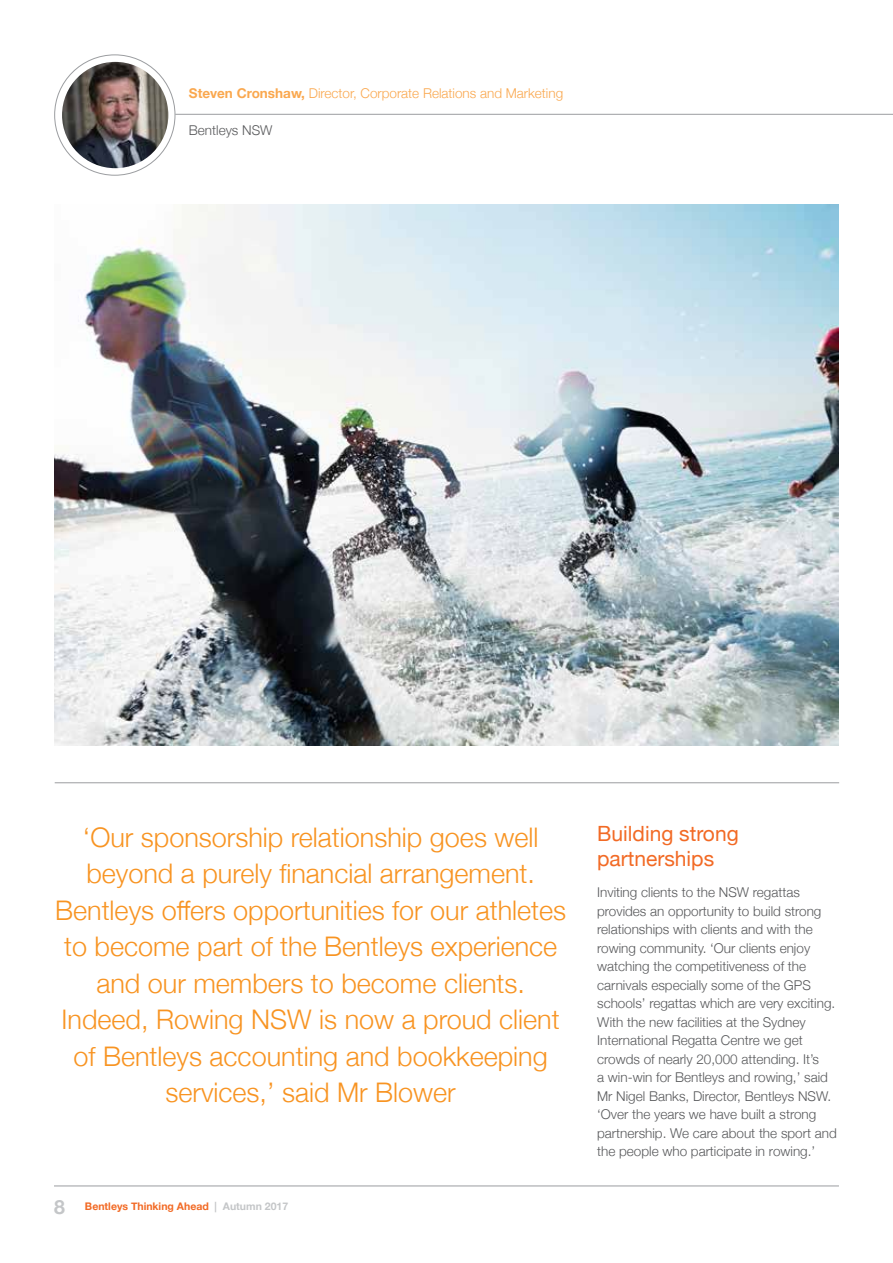
<style>
.page{position:relative;width:893px;height:1263px;background:#fff}
.page>*{position:absolute;margin:0;border:0;box-sizing:border-box;transform-origin:0 0}
.t1{font:300 27px/36.6px "Helvetica Neue";color:#f89422;text-align:center}
.t2{font:21px/25.2px "Helvetica Neue";color:#f26a25}
.t3{font:300 13.5px/18.5px "Helvetica Neue";color:#58595b}
.t4{font:300 13.5px "Helvetica Neue";color:#faa84f}
.t5{font:700 10.5px "Helvetica Neue";color:#f26a25}
.s1{font-weight:700}
.s2{font-size:19.5px;color:#c4c6c8}
.s3{color:#c4c6c8}
</style>
<div class="page">
<hr style="left:175px;top:114px;width:718px;height:1px;background:#9b9da0">
<hr style="left:54px;top:1186px;width:785px;height:1px;background:#9b9da0">
<img style="left:62px;top:62px;width:106px;height:106px;border-radius:53px">
<hr style="left:55px;top:782px;width:784px;height:1px;background:#9b9da0">
<img style="left:54px;top:205px;width:785px;height:540px">
<p class="t4" style="left:189px;top:83px;width:376px"><span class="s1">Steven Cronshaw,</span> Director, Corporate Relations and Marketing</p>
<p class="t3" style="left:189px;top:120px;width:85px">Bentleys NSW</p>
<p class="t1" style="left:55px;top:817px;width:513px">‘Our sponsorship relationship goes well beyond a purely financial arrangement.<br>Bentleys offers opportunities for our athletes to become part of the Bentleys experience and our members to become clients.<br>Indeed, Rowing NSW is now a proud client of Bentleys accounting and bookkeeping services,’ said Mr Blower</p>
<p class="t5" style="left:54px;top:1198px;width:235px"><span class="s2">8</span> Bentleys Thinking Ahead <span class="s3">| Autumn 2017</span></p>
<h2 class="t2" style="left:597px;top:822px;width:143px">Building strong partnerships</h2>
<p class="t3" style="left:597px;top:882px;width:241px">Inviting clients to the NSW regattas provides an opportunity to build strong relationships with clients and with the rowing community. ‘Our clients enjoy watching the competitiveness of the carnivals especially some of the GPS schools’ regattas which are very exciting.<br>With the new facilities at the Sydney International Regatta Centre we get crowds of nearly 20,000 attending. It’s<br>a win-win for Bentleys and rowing,’ said Mr Nigel Banks, Director, Bentleys NSW. ‘Over the years we have built a strong partnership. We care about the sport and the people who participate in rowing.’</p>
</div>
